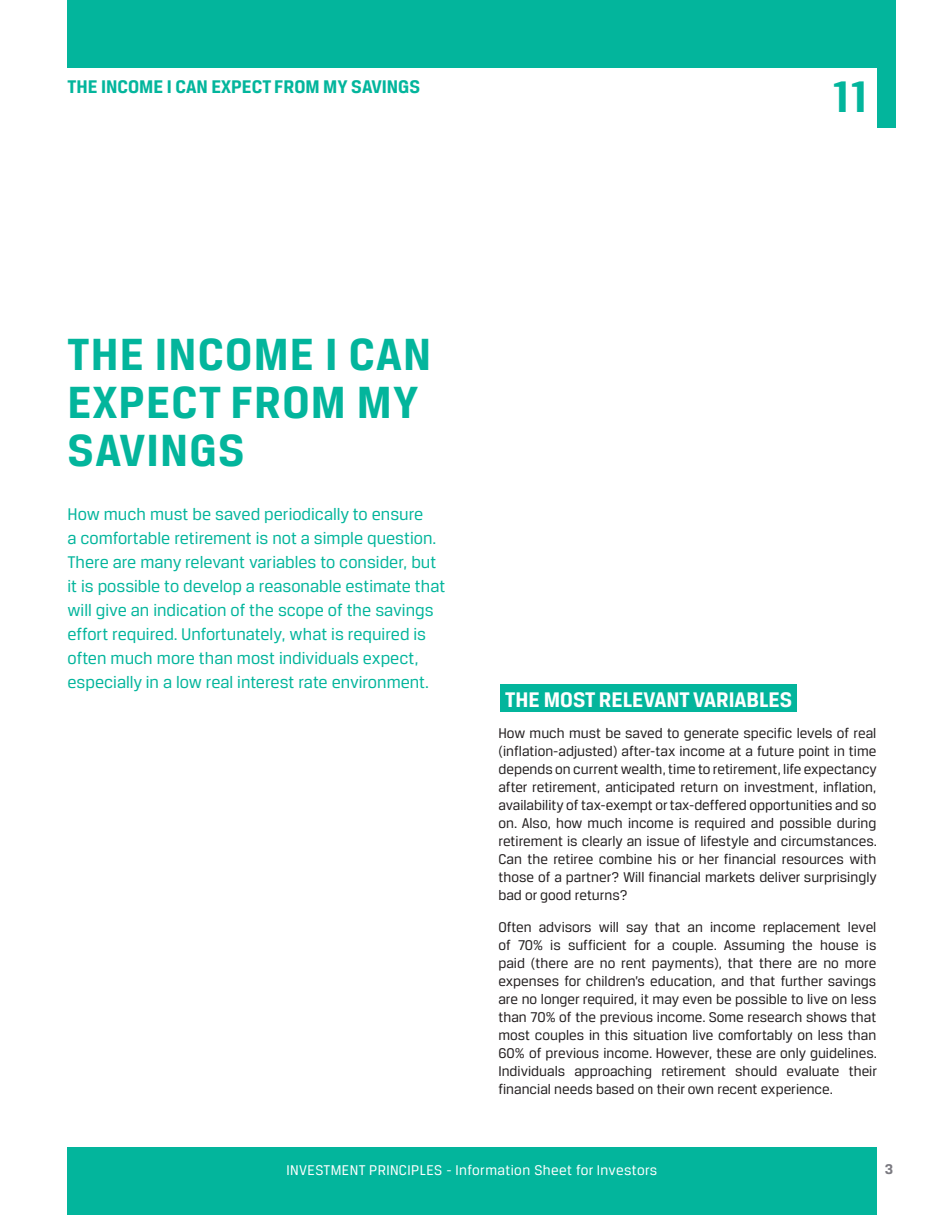
<style>
.page{position:relative;width:945px;height:1215px;background:#fff}
.page>*{position:absolute;margin:0;border:0;box-sizing:border-box;transform-origin:0 0}
.t1{font:700 48px/48px "Breuer Text";letter-spacing:.025em;color:#03b59c}
.t2{font:700 47.1px "Breuer Text";color:#03b59c}
.t3{font:700 22.5px "Breuer Text";color:#fff}
.t4{font:700 19.5px "Breuer Text";color:#03b59c}
.t5{font:18px/24px "Breuer Text";color:#03b59c}
.t6{font:15px/18px "Breuer Text";color:#231f20;text-align:justify}
.t7{font:15px "Breuer Text";letter-spacing:.025em;color:#fff}
.t8{font:700 15px "Breuer Text";color:#7b7a81}
</style>
<div class="page">
<div style="left:68px;top:0;width:810px;height:68px;background:#03b59c"></div>
<div style="left:68px;top:1148px;width:810px;height:67px;background:#03b59c"></div>
<div style="left:877px;top:0;width:18px;height:127px;background:#03b59c"></div>
<div style="left:500px;top:685px;width:297px;height:27px;background:#03b59c"></div>
<h3 class="t4" style="left:68px;top:76px;width:354px">THE INCOME I CAN EXPECT FROM MY SAVINGS</h3>
<h2 class="t2" style="left:832px;top:71px;width:38px">11</h2>
<h1 class="t1" style="left:68px;top:330px;width:365px">THE INCOME I CAN<br>EXPECT FROM MY<br>SAVINGS</h1>
<p class="t5" style="left:68px;top:502px;width:380px">How much must be saved periodically to ensure<br>a comfortable retirement is not a simple question.<br>There are many relevant variables to consider, but it is possible to develop a reasonable estimate that will give an indication of the scope of the savings effort required. Unfortunately, what is required is often much more than most individuals expect, especially in a low real interest rate environment.</p>
<h3 class="t3" style="left:505px;top:687px;width:289px">THE MOST RELEVANT VARIABLES</h3>
<p class="t6" style="left:498px;top:724px;width:380px">How much must be saved to generate specific levels of real (inflation-adjusted) after-tax income at a future point in time depends on current wealth, time to retirement, life expectancy after retirement, anticipated return on investment, inflation, availability of tax-exempt or tax-deffered opportunities and so on. Also, how much income is required and possible during retirement is clearly an issue of lifestyle and circumstances.<br>Can the retiree combine his or her financial resources with those of a partner? Will financial markets deliver surprisingly bad or good returns?</p>
<p class="t6" style="left:498px;top:917px;width:380px">Often advisors will say that an income replacement level of 70% is sufficient for a couple. Assuming the house is paid (there are no rent payments), that there are no more expenses for children’s education, and that further savings are no longer required, it may even be possible to live on less than 70% of the previous income. Some research shows that most couples in this situation live comfortably on less than 60% of previous income. However, these are only guidelines.<br>Individuals approaching retirement should evaluate their financial needs based on their own recent experience.</p>
<p class="t7" style="left:287px;top:1162px;width:372px">INVESTMENT PRINCIPLES - Information Sheet for Investors</p>
<p class="t8" style="left:885px;top:1161px;width:10px">3</p>
</div>
